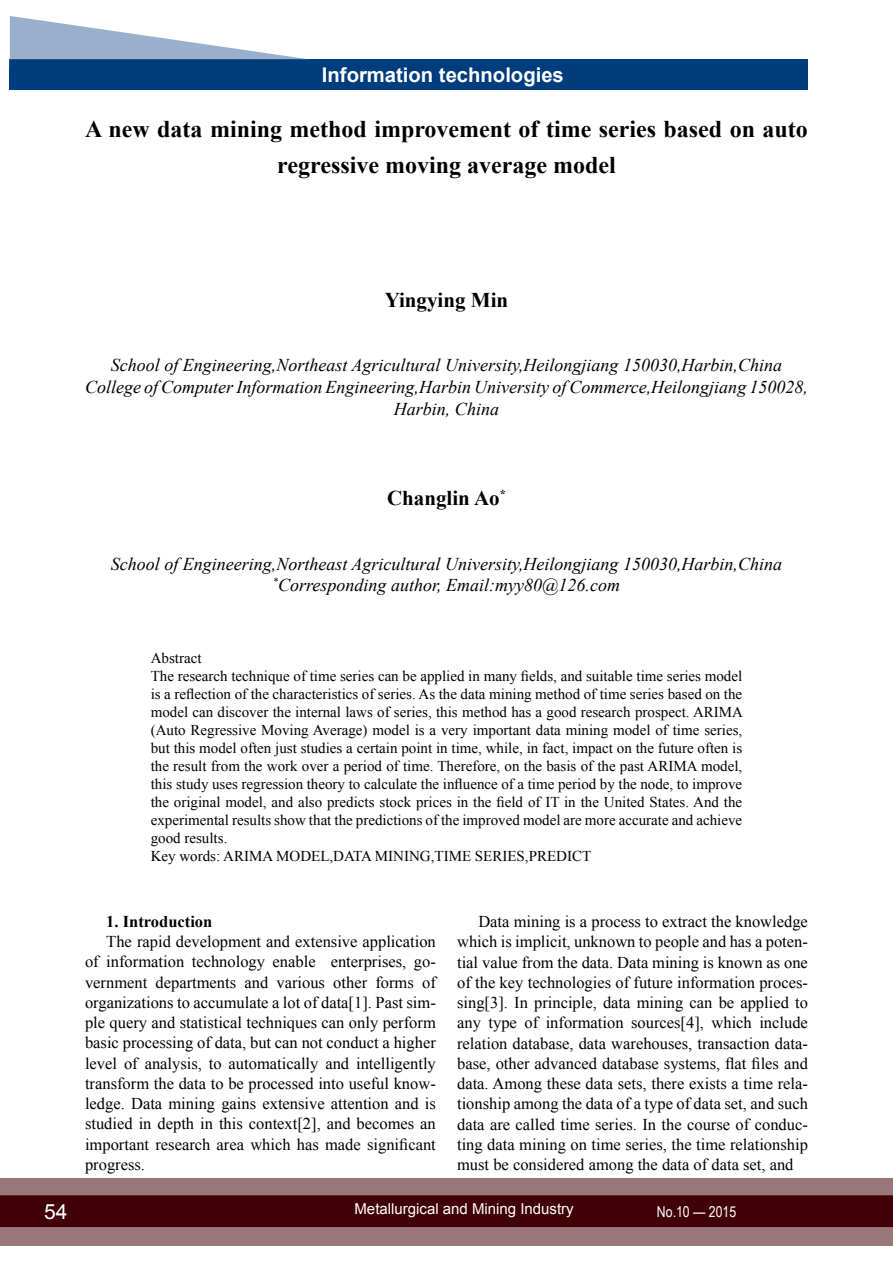
<style>
.page{position:relative;width:893px;height:1263px;background:#fff}
.page>*{position:absolute;margin:0;border:0;box-sizing:border-box;transform-origin:0 0}
.t1{font:700 24px/36px "Times New Roman";color:#000;text-align:center}
.t2{font:700 21px "Times New Roman";color:#000}
.t3{font:21px "Arial";color:#fff}
.t4{font:700 20.25px "Arial";color:#fff}
.t5{font:italic 18px/21.6px "Times New Roman";color:#000;text-align:center}
.t6{font:16.5px/20.2px "Times New Roman";color:#000;text-align:justify}
.t7{font:700 16.5px "Times New Roman";color:#000}
.t8{font:15px/18px "Times New Roman";color:#000}
.t9{font:15px "Arial";color:#fff}
.t10{font:15px "Arial Narrow";color:#fff}
</style>
<div class="page">
<div style="left:0;top:1178px;width:893px;height:68px;background:#98767a"></div>
<div style="left:0;top:1195px;width:893px;height:32px;background:#410008;border:2px solid #410008"></div>
<div style="left:10px;top:59px;width:798px;height:31px;background:#003d7d"></div>
<svg style="left:10px;top:16px;width:299px;height:44px"></svg>
<p class="t4" style="left:322px;top:61px;width:243px">Information technologies</p>
<h1 class="t1" style="left:85px;top:111px;width:724px">A new data mining method improvement of time series based on auto regressive moving average model</h1>
<p class="t2" style="left:385px;top:285px;width:125px">Yingying Min</p>
<p class="t5" style="left:85px;top:354px;width:724px">School of Engineering,Northeast Agricultural University,Heilongjiang 150030,Harbin,China<br>College of Computer Information Engineering,Harbin University of Commerce,Heilongjiang 150028,<br>Harbin, China</p>
<p class="t2" style="left:387px;top:483px;width:120px">Changlin Ao<sup>*</sup></p>
<p class="t5" style="left:111px;top:552px;width:673px">School of Engineering,Northeast Agricultural University,Heilongjiang 150030,Harbin,China <sup>*</sup>Corresponding author, Email:myy80@126.com</p>
<p class="t8" style="left:151px;top:648px;width:594px">Abstract<br>The research technique of time series can be applied in many fields, and suitable time series model is a reflection of the characteristics of series. As the data mining method of time series based on the model can discover the internal laws of series, this method has a good research prospect. ARIMA (Auto Regressive Moving Average) model is a very important data mining model of time series, but this model often just studies a certain point in time, while, in fact, impact on the future often is the result from the work over a period of time. Therefore, on the basis of the past ARIMA model, this study uses regression theory to calculate the influence of a time period by the node, to improve the original model, and also predicts stock prices in the field of IT in the United States. And the experimental results show that the predictions of the improved model are more accurate and achieve good results.<br>Key words: ARIMA modeL,data</p>
<p class="t8" style="left:375px;top:846px;width:213px">mining,time series ,predict</p>
<p class="t7" style="left:106px;top:910px;width:108px">1. Introduction</p>
<p class="t6" style="left:85px;top:931px;width:352px;text-indent:21px">The rapid development and extensive application of information technology enable enterprises, go&shy;vernment departments and various other forms of organizations to accumulate a lot of data[1]. Past sim&shy;ple query and statistical techniques can only perform basic processing of data, but can not conduct a higher level of analysis, to automatically and intelligently transform the data to be processed into useful know&shy;ledge. Data mining gains extensive attention and is studied in depth in this context[2], and becomes an important research area which has made significant progress.</p>
<p class="t6" style="left:457px;top:911px;width:352px;text-indent:21px">Data mining is a process to extract the knowledge which is implicit, unknown to people and has a poten&shy;tial value from the data. Data mining is known as one of the key technologies of future information proces&shy;sing[3]. In principle, data mining can be applied to any type of information sources[4], which include relation database, data warehouses, transaction data&shy;base, other advanced database systems, flat files and data. Among these data sets, there exists a time rela&shy;tionship among the data of a type of data set, and such data are called time series. In the course of conduc&shy;ting data mining on time series, the time relationship must be considered among the data of data set, and</p>
<p class="t3" style="left:44px;top:1197px;width:25px">54</p>
<p class="t9" style="left:354px;top:1199px;width:221px">Metallurgical and Mining Industry</p>
<p class="t10" style="left:657px;top:1201px;width:81px">No.10 — 2015</p>
</div>
